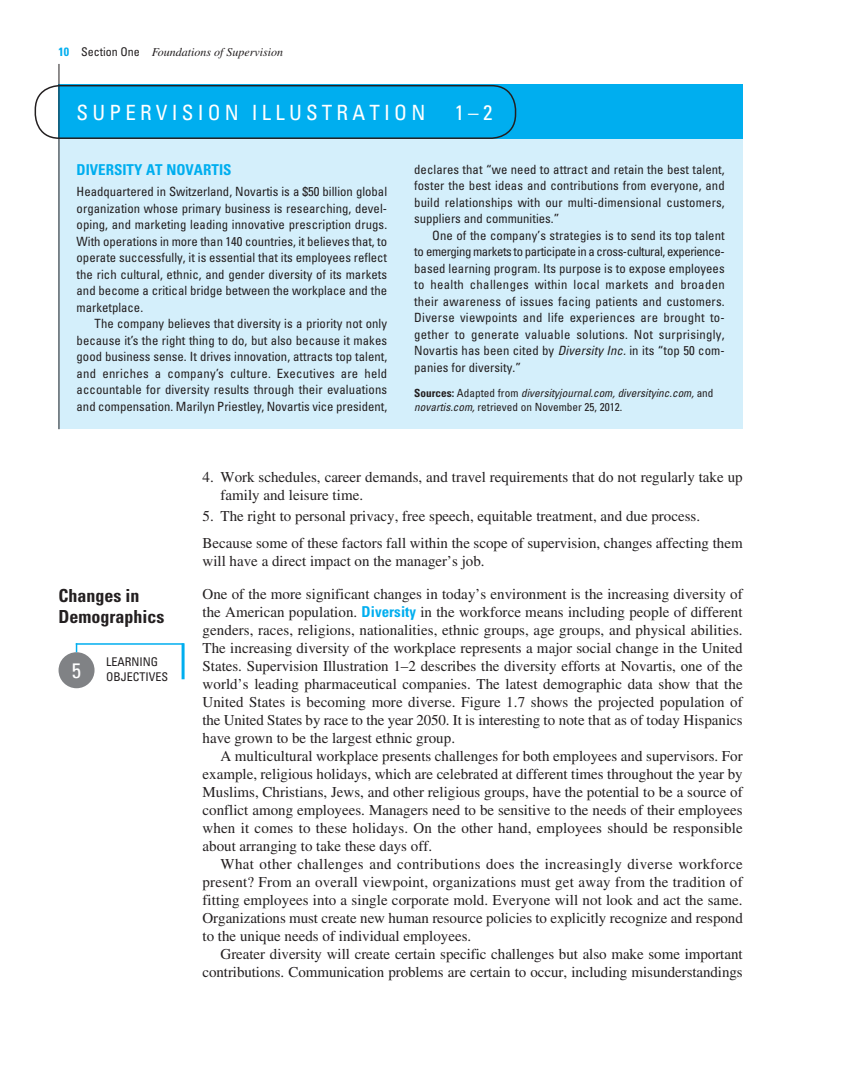
<style>
.page{position:relative;width:844px;height:1067px;background:#fff}
.page>*{position:absolute;margin:0;border:0;box-sizing:border-box;transform-origin:0 0}
.t1{font:condensed 21px "Univers LT Std";letter-spacing:.2em;color:#fff}
.t2{font:700 condensed 18px/21px "Univers LT Std";color:#231f20}
.t3{font:15px/18px "Times LT Std";color:#231f20;text-align:justify}
.t4{font:700 condensed 15px "Univers LT Std";color:#00aeef}
.t5{font:condensed 12.75px/16.5px "Univers LT Std";color:#231f20;text-align:justify}
.t6{font:italic 12px "Times LT Std";color:#231f20}
.t7{font:condensed 12px/15px "Univers LT Std";color:#231f20}
.t8{font:italic condensed 11.25px/13.5px "Univers LT Std";color:#231f20}
.s1{font-family:"Univers LT Std";font-weight:700;font-style:normal;font-stretch:condensed;color:#00aeef}
.s2{font-family:"Univers LT Std";font-style:normal;font-stretch:condensed}
.s3{font-style:italic}
.s4{font-weight:700;font-style:normal}
.s5{font-style:normal}
.s6{font-family:"Univers LT Std";font-weight:700;font-stretch:condensed;color:#00aeef}
</style>
<div class="page">
<div style="left:59px;top:652px;width:36px;height:36px;background:#808285;border-radius:50%"></div>
<hr style="left:76px;top:643px;width:108px;height:1px;background:#00aeef">
<hr style="left:182px;top:643px;width:3px;height:36px;background:#00aeef">
<div style="left:59px;top:85px;width:684px;height:54px;background:#00aeef"></div>
<div style="left:59px;top:139px;width:684px;height:290px;background:#d4effb"></div>
<hr style="left:59px;top:64px;width:1px;height:365px;background:#231f20">
<div style="left:35px;top:85px;width:481px;height:54px;border:2px solid #231f20;border-radius:24px"></div>
<p class="t6" style="left:58px;top:47px;width:226px"><span class="s1">10</span> <span class="s2">Section One</span> Foundations of Supervision</p>
<h1 class="t1" style="left:77px;top:103px;width:350px">SUPERVISION ILLUSTRATION</h1>
<h1 class="t1" style="left:455px;top:103px;width:39px">1–2</h1>
<p class="t4" style="left:77px;top:164px;width:156px">DIVERSITY AT NOVARTIS</p>
<p class="t5" style="left:77px;top:184px;width:312px">Headquartered in Switzerland, Novartis is a $50 billion global organization whose primary business is researching, devel&shy;oping, and marketing leading innovative prescription drugs.<br>With operations in more than 140 countries, it believes that, to operate successfully, it is essential that its employees reflect the rich cultural, ethnic, and gender diversity of its markets and become a critical bridge between the workplace and the marketplace.</p>
<p class="t5" style="left:77px;top:316px;width:312px;text-indent:18px">The company believes that diversity is a priority not only because it’s the right thing to do, but also because it makes good business sense. It drives innovation, attracts top talent, and enriches a company’s culture. Executives are held accountable for diversity results through their evaluations and compensation. Marilyn Priestley, Novartis vice president,</p>
<p class="t5" style="left:414px;top:162px;width:312px">declares that “we need to attract and retain the best talent, foster the best ideas and contributions from everyone, and build relationships with our multi-dimensional customers, suppliers and communities.”</p>
<p class="t5" style="left:414px;top:228px;width:312px;text-indent:18px">One of the company’s strategies is to send its top talent to emerging markets to participate in a cross-cultural, experience&shy;based learning program. Its purpose is to expose employees to health challenges within local markets and broaden their awareness of issues facing patients and customers.<br>Diverse viewpoints and life experiences are brought to&shy;gether to generate valuable solutions. Not surprisingly, Novartis has been cited by <span class="s3">Diversity Inc.</span> in its “top 50 com&shy;panies for diversity.”</p>
<p class="t8" style="left:414px;top:387px;width:301px"><span class="s4">Sources:</span> <span class="s5">Adapted from</span> diversityjournal.com, diversityinc.com, <span class="s5">and </span>novartis.com, <span class="s5">retrieved on November 25, 2012.</span></p>
<p class="t2" style="left:58px;top:586px;width:107px">Changes in<br>Demographics</p>
<h1 class="t1" style="left:72px;top:661px;width:11px">5</h1>
<p class="t7" style="left:106px;top:655px;width:64px">LEARNING<br>OBJECTIVES</p>
<p class="t3" style="left:220px;top:469px;width:523px;text-indent:-18px">4. Work schedules, career demands, and travel requirements that do not regularly take up family and leisure time.</p>
<p class="t3" style="left:202px;top:504px;width:540px;line-height:27px">5. The right to personal privacy, free speech, equitable treatment, and due process.<br>Because some of these factors fall within the scope of supervision, changes affecting them</p>
<p class="t3" style="left:202px;top:553px;width:284px">will have a direct impact on the manager’s job.</p>
<p class="t3" style="left:202px;top:586px;width:542px">One of the more significant changes in today’s environment is the increasing diversity of the American population. <span class="s6">Diversity</span> in the workforce means including people of different genders, races, religions, nationalities, ethnic groups, age groups, and physical abilities.<br>The increasing diversity of the workplace represents a major social change in the United States. Supervision Illustration 1–2 describes the diversity efforts at Novartis, one of the world’s leading pharmaceutical companies. The latest demographic data show that the United States is becoming more diverse. Figure 1.7 shows the projected population of the United States by race to the year 2050. It is interesting to note that as of today Hispanics have grown to be the largest ethnic group.</p>
<p class="t3" style="left:202px;top:748px;width:542px;text-indent:18px">A multicultural workplace presents challenges for both employees and supervisors. For example, religious holidays, which are celebrated at different times throughout the year by Muslims, Christians, Jews, and other religious groups, have the potential to be a source of conflict among employees. Managers need to be sensitive to the needs of their employees when it comes to these holidays. On the other hand, employees should be responsible about arranging to take these days off.</p>
<p class="t3" style="left:202px;top:856px;width:542px;text-indent:18px">What other challenges and contributions does the increasingly diverse workforce present? From an overall viewpoint, organizations must get away from the tradition of fitting employees into a single corporate mold. Everyone will not look and act the same.<br>Organizations must create new human resource policies to explicitly recognize and respond to the unique needs of individual employees.</p>
<p class="t3" style="left:202px;top:946px;width:542px;text-align:right">Greater diversity will create certain specific challenges but also make some important contributions. Communication problems are certain to occur, including misunderstandings</p>
</div>
